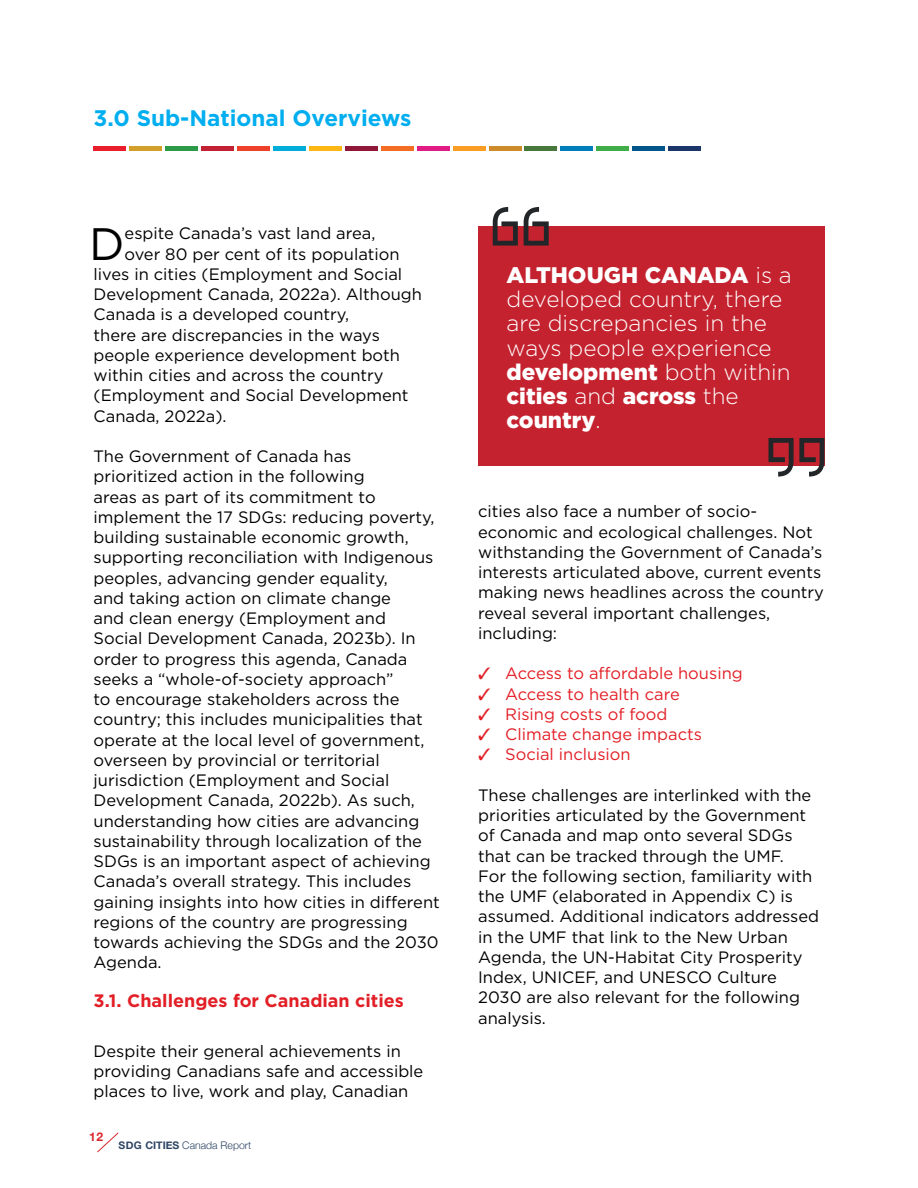
<style>
.page{position:relative;width:918px;height:1188px;background:#fff}
.page>*{position:absolute;margin:0;border:0;box-sizing:border-box;transform-origin:0 0}
.t1{font:45.45px "Gotham";color:#000}
.t2{font:300 22.5px/24.3px "Gotham";color:#fff}
.t3{font:700 22.5px "Gotham";color:#00aeef}
.t4{font:700 18px "Gotham";color:#e21f26}
.t5{font:16.5px/20.2px "Gotham";color:#000}
.t6{font:16.5px "Gotham";color:#e21f26}
.t7{font:700 12px "Helvetica Neue";color:#d9272d}
.t8{font:300 10.5px "Helvetica Neue";color:#2e4564}
.s1{font-weight:700}
.s2{font-weight:900}
</style>
<div class="page">
<svg style="left:97px;top:1132px;width:22px;height:21px"></svg>
<hr style="left:489px;top:147px;width:32px;height:4px;background:#cd8b2a">
<hr style="left:129px;top:147px;width:33px;height:4px;background:#d19f2a">
<hr style="left:345px;top:147px;width:32px;height:4px;background:#8f1838">
<hr style="left:237px;top:147px;width:33px;height:4px;background:#ef412a">
<hr style="left:633px;top:147px;width:32px;height:4px;background:#00558a">
<hr style="left:201px;top:147px;width:33px;height:4px;background:#c22033">
<hr style="left:417px;top:147px;width:32px;height:4px;background:#e01b83">
<hr style="left:669px;top:147px;width:32px;height:4px;background:#1b3668">
<hr style="left:309px;top:147px;width:33px;height:4px;background:#fdb714">
<hr style="left:453px;top:147px;width:32px;height:4px;background:#f99d25">
<hr style="left:525px;top:147px;width:32px;height:4px;background:#48773c">
<hr style="left:273px;top:147px;width:33px;height:4px;background:#00add8">
<hr style="left:561px;top:147px;width:32px;height:4px;background:#007dbb">
<hr style="left:597px;top:147px;width:32px;height:4px;background:#3fae49">
<hr style="left:381px;top:147px;width:32px;height:4px;background:#f36e24">
<hr style="left:165px;top:147px;width:33px;height:4px;background:#2d9a47">
<hr style="left:94px;top:147px;width:32px;height:4px;background:#ea1d2d">
<div style="left:478px;top:226px;width:346px;height:239px;background:#c4222e"></div>
<svg style="left:493px;top:207px;width:56px;height:39px"></svg>
<svg style="left:769px;top:438px;width:55px;height:39px"></svg>
<h2 class="t3" style="left:94px;top:103px;width:319px">3.0 Sub-National Overviews</h2>
<h1 class="t1" style="left:89px;top:215px;width:37px">D</h1>
<p class="t5" style="left:125px;top:223px;width:252px">espite Canada’s vast land area,</p>
<p class="t5" style="left:125px;top:243px;width:277px">over 80 per cent of its population</p>
<p class="t5" style="left:94px;top:264px;width:310px">lives in cities (Employment and Social</p>
<p class="t5" style="left:94px;top:284px;width:330px">Development Canada, 2022a). Although</p>
<p class="t5" style="left:94px;top:304px;width:257px">Canada is a developed country,</p>
<p class="t5" style="left:94px;top:324px;width:288px">there are discrepancies in the ways</p>
<p class="t5" style="left:94px;top:345px;width:308px">people experience development both</p>
<p class="t5" style="left:94px;top:365px;width:292px">within cities and across the country</p>
<p class="t5" style="left:94px;top:385px;width:317px">(Employment and Social Development</p>
<p class="t5" style="left:94px;top:405px;width:135px">Canada, 2022a).</p>
<p class="t5" style="left:94px;top:446px;width:348px">The Government of Canada has prioritized action in the following<br>areas as part of its commitment to implement the 17 SDGs: reducing poverty, building sustainable economic growth, supporting reconciliation with Indigenous peoples, advancing gender equality,<br>and taking action on climate change<br>and clean energy (Employment and<br>Social Development Canada, 2023b). In order to progress this agenda, Canada seeks a “whole-of-society approach”<br>to encourage stakeholders across the country; this includes municipalities that operate at the local level of government, overseen by provincial or territorial jurisdiction (Employment and Social Development Canada, 2022b). As such, understanding how cities are advancing sustainability through localization of the SDGs is an important aspect of achieving Canada’s overall strategy. This includes gaining insights into how cities in different regions of the country are progressing towards achieving the SDGs and the 2030<br>Agenda.</p>
<p class="t4" style="left:94px;top:988px;width:312px">3.1. Challenges for Canadian cities</p>
<p class="t5" style="left:94px;top:1040px;width:331px">Despite their general achievements in providing Canadians safe and accessible places to live, work and play, Canadian</p>
<p class="t7" style="left:89px;top:1128px;width:15px">12</p>
<p class="t8" style="left:118px;top:1137px;width:135px"><span class="s1">SDG CITIES</span> Canada Report</p>
<h2 class="t2" style="left:506px;top:262px;width:287px"><span class="s2">ALTHOUGH CANADA</span> is a developed country, there are discrepancies in the ways people experience <span class="s2">development</span> both within <span class="s2">cities</span> and <span class="s2">across</span> the <span class="s2">country</span>.</h2>
<p class="t5" style="left:478px;top:501px;width:347px">cities also face a number of socio&shy;economic and ecological challenges. Not withstanding the Government of Canada’s interests articulated above, current events making news headlines across the country reveal several important challenges, including:</p>
<p class="t6" style="left:478px;top:663px;width:266px">✓ Access to affordable housing</p>
<p class="t6" style="left:478px;top:683px;width:203px">✓ Access to health care</p>
<p class="t6" style="left:478px;top:704px;width:191px">✓ Rising costs of food</p>
<p class="t6" style="left:478px;top:724px;width:225px">✓ Climate change impacts</p>
<p class="t6" style="left:478px;top:744px;width:154px">✓ Social inclusion</p>
<p class="t5" style="left:478px;top:785px;width:343px">These challenges are interlinked with the priorities articulated by the Government of Canada and map onto several SDGs that can be tracked through the UMF.<br>For the following section, familiarity with the UMF (elaborated in Appendix C) is assumed. Additional indicators addressed in the UMF that link to the New Urban Agenda, the UN-Habitat City Prosperity Index, UNICEF, and UNESCO Culture 2030 are also relevant for the following analysis.</p>
</div>
